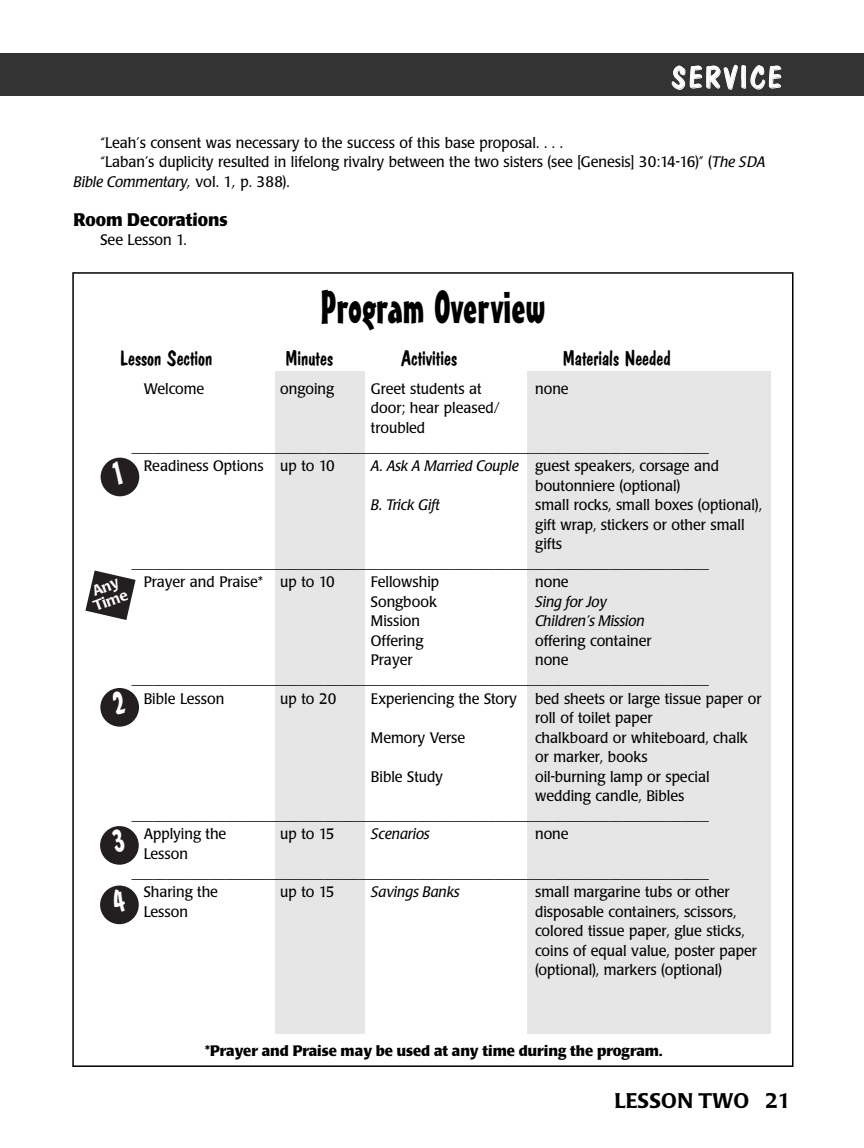
<style>
.page{position:relative;width:864px;height:1148px;background:#fff}
.page>*{position:absolute;margin:0;border:0;box-sizing:border-box;transform-origin:0 0}
.t1{font:45px "Mister Earl BT";color:#000}
.t2{font:30px "Dom Casual D";letter-spacing:.095em;color:#fff}
.t3{font:21px "Dom Casual D";color:#000}
.t4{font:500 21px "Poppl Laudatio";letter-spacing:.01em;color:#000}
.t5{font:700 18px "Poppl Laudatio";color:#000;scale:.95 1}
.t6{font:15px/19.5px "Poppl Laudatio";color:#000;scale:.95 1}
.t7{font:italic 15px "Poppl Laudatio";color:#000}
.t8{font:700 15px "Poppl Laudatio";color:#000}
.t9{font:500 14.7px/14.5px "Poppl Laudatio";color:#fff}
.s1{font-style:italic}
.s2{font-style:normal}
</style>
<div class="page">
<div style="left:275px;top:371px;width:90px;height:662px;background:#e6e6e6"></div>
<div style="left:527px;top:371px;width:243px;height:662px;background:#e6e6e6"></div>
<div style="left:101px;top:457px;width:38px;height:39px;background:#231f20;border-radius:50%"></div>
<svg style="left:85px;top:570px;width:51px;height:50px"></svg>
<div style="left:100px;top:688px;width:39px;height:38px;background:#231f20;border-radius:50%"></div>
<div style="left:100px;top:826px;width:39px;height:38px;background:#231f20;border-radius:50%"></div>
<div style="left:100px;top:885px;width:39px;height:39px;background:#231f20;border-radius:50%"></div>
<div style="left:0;top:53px;width:864px;height:43px;background:#333"></div>
<svg style="left:671px;top:64px;width:111px;height:26px"></svg>
<h2 class="t2" style="left:672px;top:60px;width:111px">SERVICE</h2>
<p class="t6" style="left:100px;top:134px;width:488px">“Leah’s consent was necessary to the success of this base proposal. . . .</p>
<p class="t6" style="left:100px;top:154px;width:702px">“Laban’s duplicity resulted in lifelong rivalry between the two sisters (see [Genesis] 30:14-16)” (<span class="s1">The SDA</span></p>
<p class="t7" style="left:74px;top:176px;width:218px">Bible Commentary, <span class="s2">vol. 1</span>, <span class="s2">p. 388).</span></p>
<p class="t5" style="left:74px;top:213px;width:164px">Room Decorations</p>
<p class="t6" style="left:100px;top:232px;width:92px">See Lesson 1.</p>
<h1 class="t1" style="left:320px;top:291px;width:226px">Program Overview</h1>
<h3 class="t3" style="left:120px;top:346px;width:94px">Lesson Section</h3>
<h3 class="t3" style="left:285px;top:346px;width:49px">Minutes</h3>
<h3 class="t3" style="left:401px;top:346px;width:58px">Activities</h3>
<h3 class="t3" style="left:563px;top:346px;width:110px">Materials Needed</h3>
<p class="t6" style="left:144px;top:380px;width:65px">Welcome</p>
<p class="t6" style="left:280px;top:380px;width:58px">ongoing</p>
<p class="t6" style="left:371px;top:380px;width:118px">Greet students at</p>
<p class="t6" style="left:535px;top:380px;width:37px">none</p>
<p class="t6" style="left:371px;top:400px;width:137px">door; hear pleased/</p>
<p class="t6" style="left:371px;top:419px;width:59px">troubled</p>
<p class="t6" style="left:132px;top:438px;width:609px">_________________________________________________________________________________</p>
<p class="t6" style="left:144px;top:457px;width:203px">Readiness Options up to 10</p>
<p class="t6" style="left:535px;top:457px;width:195px;text-indent:-164px"><span class="s1">A. Ask A Married Couple</span> guest speakers, corsage and boutonniere (optional)</p>
<p class="t7" style="left:371px;top:499px;width:70px">B. Trick Gift</p>
<p class="t6" style="left:535px;top:496px;width:240px">small rocks, small boxes (optional),</p>
<p class="t6" style="left:535px;top:516px;width:222px">gift wrap, stickers or other small</p>
<p class="t6" style="left:535px;top:535px;width:30px">gifts</p>
<p class="t6" style="left:132px;top:554px;width:609px">_________________________________________________________________________________</p>
<p class="t6" style="left:144px;top:574px;width:203px">Prayer and Praise* up to 10</p>
<p class="t6" style="left:371px;top:574px;width:73px">Fellowship</p>
<p class="t6" style="left:535px;top:574px;width:37px">none</p>
<p class="t6" style="left:371px;top:593px;width:71px">Songbook</p>
<p class="t7" style="left:535px;top:596px;width:73px">Sing for Joy</p>
<p class="t6" style="left:371px;top:613px;width:53px">Mission</p>
<p class="t7" style="left:535px;top:615px;width:111px">Children’s Mission</p>
<p class="t6" style="left:371px;top:632px;width:57px">Offering</p>
<p class="t6" style="left:535px;top:632px;width:124px">offering container</p>
<p class="t6" style="left:371px;top:652px;width:45px">Prayer</p>
<p class="t6" style="left:535px;top:652px;width:37px">none</p>
<p class="t6" style="left:132px;top:670px;width:609px">_________________________________________________________________________________</p>
<p class="t6" style="left:144px;top:690px;width:86px">Bible Lesson</p>
<p class="t6" style="left:280px;top:690px;width:60px">up to 20</p>
<p class="t6" style="left:371px;top:690px;width:413px">Experiencing the Story bed sheets or large tissue paper or</p>
<p class="t6" style="left:535px;top:709px;width:125px">roll of toilet paper</p>
<p class="t6" style="left:371px;top:729px;width:101px">Memory Verse</p>
<p class="t6" style="left:535px;top:729px;width:226px">chalkboard or whiteboard, chalk or marker, books</p>
<p class="t6" style="left:371px;top:768px;width:77px">Bible Study</p>
<p class="t6" style="left:535px;top:768px;width:185px">oil-burning lamp or special</p>
<p class="t6" style="left:535px;top:787px;width:159px">wedding candle, Bibles</p>
<p class="t6" style="left:132px;top:806px;width:609px">_________________________________________________________________________________</p>
<p class="t6" style="left:144px;top:826px;width:89px">Applying the</p>
<p class="t6" style="left:280px;top:826px;width:59px">up to 15</p>
<p class="t7" style="left:371px;top:828px;width:60px">Scenarios</p>
<p class="t6" style="left:535px;top:826px;width:37px">none</p>
<p class="t6" style="left:144px;top:845px;width:48px">Lesson</p>
<p class="t6" style="left:132px;top:864px;width:609px">_________________________________________________________________________________</p>
<p class="t6" style="left:144px;top:883px;width:80px">Sharing the</p>
<p class="t6" style="left:280px;top:883px;width:59px">up to 15</p>
<p class="t7" style="left:371px;top:886px;width:90px">Savings Banks</p>
<p class="t6" style="left:535px;top:883px;width:206px">small margarine tubs or other</p>
<p class="t6" style="left:144px;top:903px;width:48px">Lesson</p>
<p class="t6" style="left:535px;top:903px;width:235px">disposable containers, scissors, colored tissue paper, glue sticks, coins of equal value, poster paper (optional), markers (optional)</p>
<p class="t9" style="left:87px;top:587px;width:37px;rotate:-21deg">Any<br>Time</p>
<p class="t8" style="left:205px;top:1044px;width:459px">*Prayer and Praise may be used at any time during the program.</p>
<h3 class="t4" style="left:614px;top:1092px;width:178px">LESSON TWO 21</h3>
</div>
